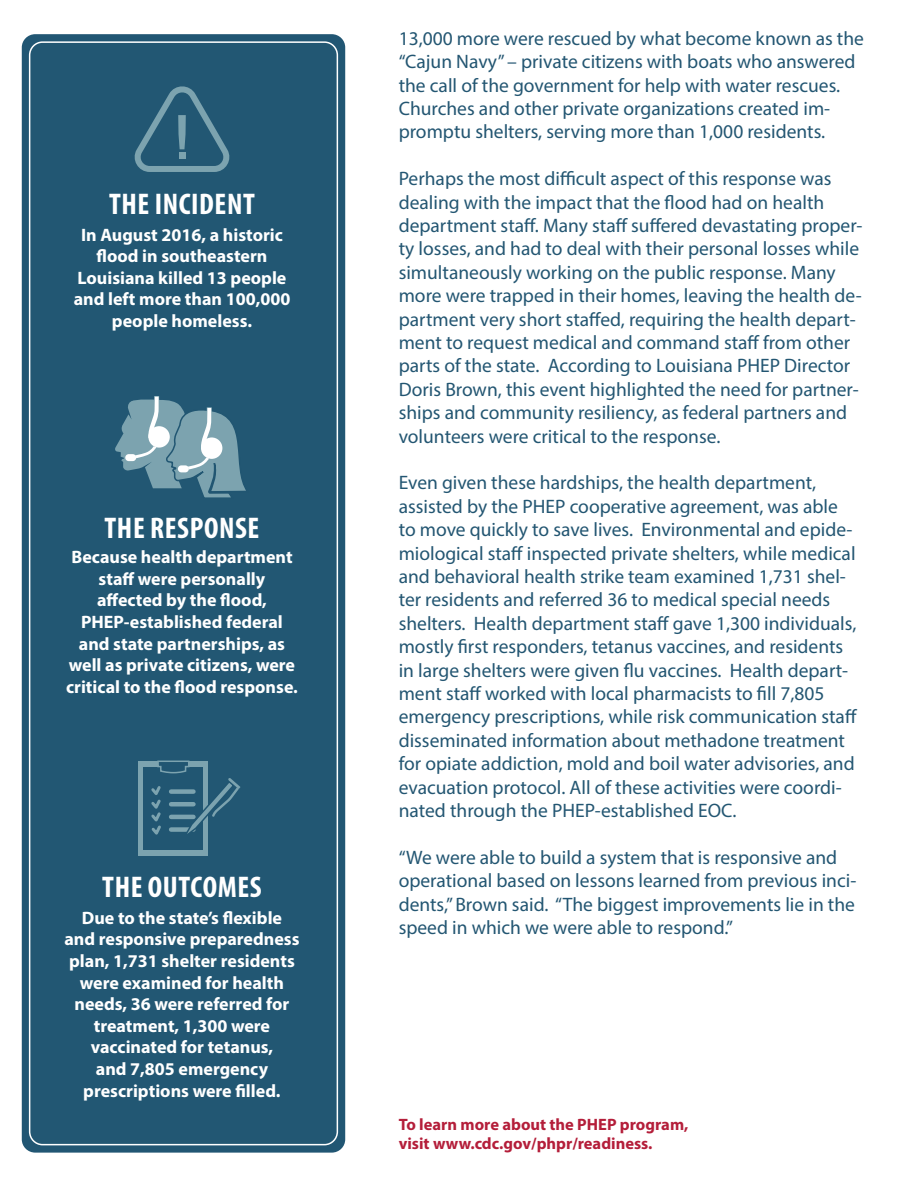
<style>
.page{position:relative;width:918px;height:1188px;background:#fff}
.page>*{position:absolute;margin:0;border:0;box-sizing:border-box;transform-origin:0 0}
.t1{font:700 condensed 30px "Myriad Pro";letter-spacing:.02em;color:#fff}
.t2{font:19.5px/23.4px "Myriad Pro";color:#235672}
.t3{font:700 18px/21.6px "Myriad Pro";color:#fff;text-align:center}
.t4{font:700 16.5px/19.8px "Myriad Pro";color:#b41e3a}
</style>
<div class="page">
<svg style="left:22px;top:34px;width:323px;height:1119px;background:#265a76"></svg>
<div style="left:30px;top:42px;width:307px;height:1103px;background:#225773;border-radius:13px"></div>
<div style="left:29px;top:41px;width:309px;height:1104px;border:2px solid #fff;border-radius:13px"></div>
<div style="left:138px;top:761px;width:70px;height:95px;background:#7ca3af"></div>
<div style="left:144px;top:768px;width:59px;height:82px;background:#215672"></div>
<svg style="left:149px;top:760px;width:92px;height:75px"></svg>
<svg style="left:134px;top:86px;width:96px;height:86px"></svg>
<svg style="left:115px;top:396px;width:131px;height:102px"></svg>
<h1 class="t1" style="left:109px;top:185px;width:147px">THE INCIDENT</h1>
<p class="t3" style="left:74px;top:223px;width:218px">In August 2016, a historic flood in southeastern<br>Louisiana killed 13 people and left more than 100,000 people homeless.</p>
<h1 class="t1" style="left:105px;top:509px;width:156px">THE RESPONSE</h1>
<p class="t3" style="left:66px;top:546px;width:233px">Because health department staff were personally affected by the flood,<br>PHEP-established federal and state partnerships, as well as private citizens, were critical to the flood response.</p>
<h1 class="t1" style="left:102px;top:869px;width:161px">THE OUTCOMES</h1>
<p class="t3" style="left:64px;top:906px;width:237px">Due to the state’s flexible and responsive preparedness plan, 1,731 shelter residents were examined for health needs, 36 were referred for treatment, 1,300 were vaccinated for tetanus,<br>and 7,805 emergency prescriptions were filled.</p>
<p class="t2" style="left:399px;top:26px;width:467px">13,000 more were rescued by what become known as the “Cajun Navy” – private citizens with boats who answered the call of the government for help with water rescues.<br>Churches and other private organizations created im&shy;promptu shelters, serving more than 1,000 residents.</p>
<p class="t2" style="left:399px;top:167px;width:465px">Perhaps the most difficult aspect of this response was dealing with the impact that the flood had on health department staff. Many staff suffered devastating proper&shy;ty losses, and had to deal with their personal losses while simultaneously working on the public response. Many more were trapped in their homes, leaving the health de&shy;partment very short staffed, requiring the health depart&shy;ment to request medical and command staff from other parts of the state. According to Louisiana PHEP Director Doris Brown, this event highlighted the need for partner&shy;ships and community resiliency, as federal partners and volunteers were critical to the response.</p>
<p class="t2" style="left:399px;top:471px;width:460px">Even given these hardships, the health department, assisted by the PHEP cooperative agreement, was able to move quickly to save lives. Environmental and epide&shy;miological staff inspected private shelters, while medical and behavioral health strike team examined 1,731 shel&shy;ter residents and referred 36 to medical special needs shelters. Health department staff gave 1,300 individuals, mostly first responders, tetanus vaccines, and residents in large shelters were given flu vaccines. Health depart&shy;ment staff worked with local pharmacists to fill 7,805 emergency prescriptions, while risk communication staff disseminated information about methadone treatment for opiate addiction, mold and boil water advisories, and evacuation protocol. All of these activities were coordi&shy;nated through the PHEP-established EOC.</p>
<p class="t2" style="left:399px;top:845px;width:459px">“We were able to build a system that is responsive and operational based on lessons learned from previous inci&shy;dents,” Brown said. “The biggest improvements lie in the speed in which we were able to respond.”</p>
<p class="t4" style="left:399px;top:1114px;width:291px">To learn more about the PHEP program, visit www.cdc.gov/phpr/readiness.</p>
</div>
